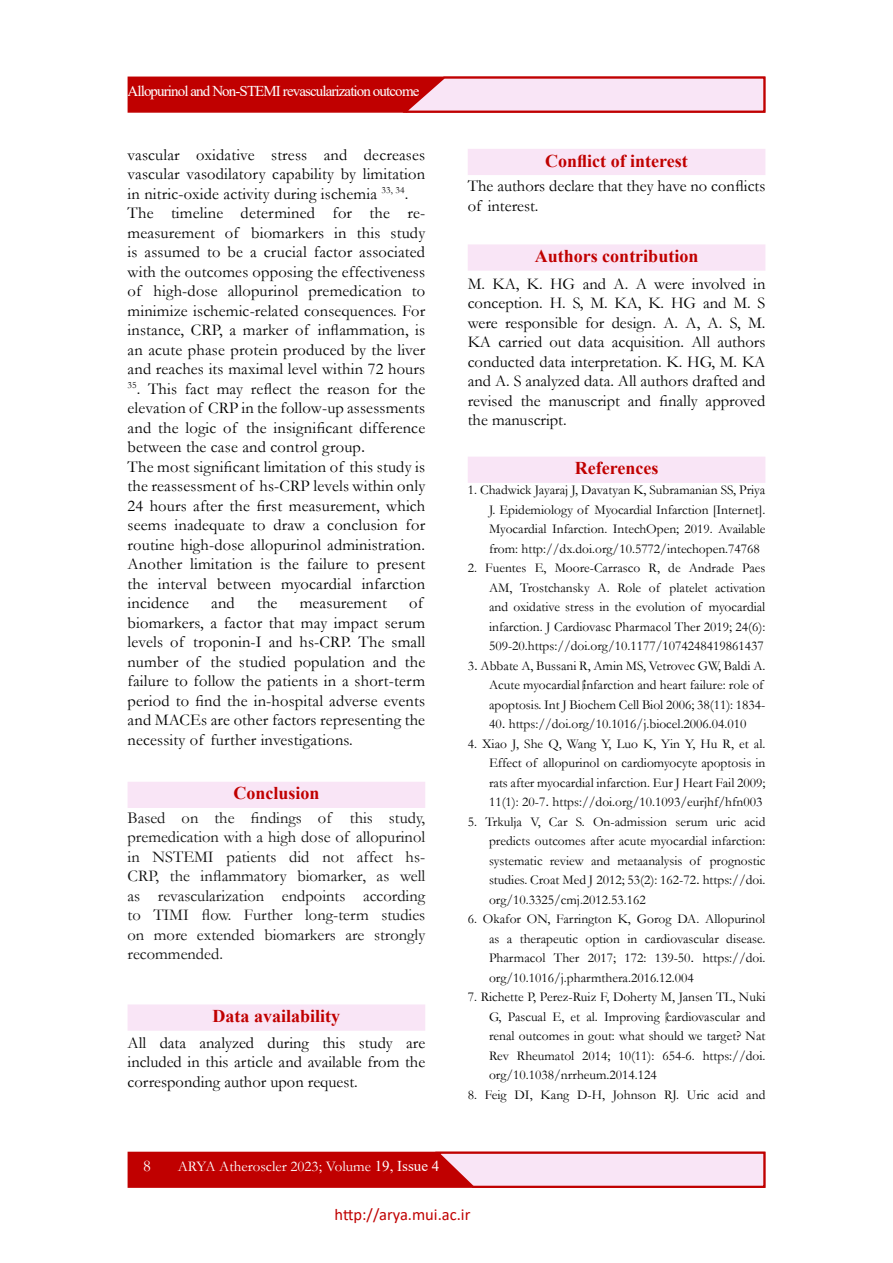
<style>
.page{position:relative;width:893px;height:1263px;background:#fff}
.page>*{position:absolute;margin:0;border:0;box-sizing:border-box;transform-origin:0 0}
.t1{font:700 18px "Times New Roman";color:#c00000}
.t2{font:16.5px/19.5px "Garamond";letter-spacing:.01em;color:#000}
.t3{font:16.5px/19.5px "Garamond";color:#111;text-align:justify}
.t4{font:16.5px "Calibri";color:#c00000}
.t5{font:16.5px "Garamond";color:#fff}
.t6{font:15px "Times New Roman";letter-spacing:-.06em;color:#fff}
.t7{font:15px "Garamond";color:#fff}
.t8{font:13.5px/19.5px "Garamond";color:#000;text-align:justify}
.s1{font-family:"Times New Roman"}
.s2{font-family:"Arial"}
</style>
<div class="page">
<div style="left:128px;top:1152px;width:637px;height:36px;background:#c00000;border:1px solid #c00000"></div>
<div style="left:128px;top:77px;width:637px;height:36px;background:#c00000;border:1px solid #c00000"></div>
<svg style="left:432px;top:1151px;width:334px;height:37px;background:#edb8c6"></svg>
<svg style="left:400px;top:76px;width:366px;height:37px;background:#edb8c5"></svg>
<div style="left:128px;top:782px;width:296px;height:25px;background:#f9e5f6"></div>
<div style="left:128px;top:782px;width:297px;height:26px;border:2px solid #f9e5f6"></div>
<div style="left:128px;top:1005px;width:296px;height:25px;background:#f9e5f6"></div>
<div style="left:128px;top:1004px;width:297px;height:27px;border:2px solid #f9e5f6"></div>
<div style="left:468px;top:457px;width:297px;height:25px;background:#f9e5f6"></div>
<div style="left:468px;top:457px;width:297px;height:26px;border:2px solid #f9e5f6"></div>
<div style="left:468px;top:150px;width:297px;height:24px;background:#f9e5f6"></div>
<div style="left:468px;top:149px;width:297px;height:26px;border:2px solid #f9e5f6"></div>
<div style="left:468px;top:245px;width:297px;height:25px;background:#f9e5f6"></div>
<div style="left:468px;top:244px;width:297px;height:27px;border:2px solid #f9e5f6"></div>
<p class="t6" style="left:128px;top:80px;width:294px">Allopurinol and Non-STEMI revascularization outcome</p>
<p class="t2" style="left:128px;top:144px;width:299px">vascular oxidative stress and decreases vascular vasodilatory capability by limitation in nitric-oxide activity during ischemia <sup>33,</sup> <sup>34</sup>.<br>The timeline determined for the re&shy;measurement of biomarkers in this study is assumed to be a crucial factor associated with the outcomes opposing the effectiveness of high-dose allopurinol premedication to minimize ischemic-related consequences. For instance, CRP, a marker of inflammation, is an acute phase protein produced by the liver and reaches its maximal level within 72 hours</p>
<p class="t2" style="left:128px;top:378px;width:299px"><sup>35</sup>. This fact may reflect the reason for the elevation of CRP in the follow-up assessments and the logic of the insignificant difference between the case and control group<span class="s1">.<br></span>The most significant limitation of this study is the reassessment of hs-CRP levels within only 24 hours after the first measurement, which seems inadequate to draw a conclusion for routine high-dose allopurinol administration.<br>Another limitation is the failure to present the interval between myocardial infarction incidence</p>
<p class="t2" style="left:211px;top:593px;width:25px">and</p>
<p class="t2" style="left:257px;top:593px;width:22px">the</p>
<p class="t2" style="left:300px;top:593px;width:89px">measurement</p>
<p class="t2" style="left:128px;top:593px;width:299px;text-indent:282px">of biomarkers, a factor that may impact serum levels of troponin-I and hs-CRP. The small number of the studied population and the failure to follow the patients in a short-term period to find the in-hospital adverse events and MACEs are other factors representing the necessity of further investigations.</p>
<p class="t1" style="left:233px;top:780px;width:88px">Conclusion</p>
<p class="t3" style="left:128px;top:807px;width:299px">Based on the findings of this study, premedication with a high dose of allopurinol in NSTEMI patients did not affect hs-CRP, the inflammatory biomarker, as well as revascularization endpoints according to TIMI flow. Further long-term studies on more extended biomarkers are strongly recommended.</p>
<p class="t1" style="left:213px;top:1003px;width:129px">Data availability</p>
<p class="t2" style="left:128px;top:1032px;width:299px;text-align:justify">All data analyzed during this study are included in this article and available from the corresponding author upon request.</p>
<p class="t1" style="left:545px;top:147px;width:144px">Conflict of interest</p>
<p class="t2" style="left:468px;top:176px;width:299px">The authors declare that they have no conflicts of interest.</p>
<p class="t1" style="left:535px;top:243px;width:165px">Authors contribution</p>
<p class="t2" style="left:468px;top:273px;width:299px;text-align:justify">M. KA, K. HG and A. A were involved in conception. H. S, M. KA, K. HG and M. S were responsible for design. A. A, A. S, M.<br>KA carried out data acquisition. All authors conducted data interpretation. K. HG, M. KA and A. S analyzed data. All authors drafted and revised the manuscript and finally approved the manuscript.</p>
<p class="t1" style="left:575px;top:455px;width:85px">References</p>
<p class="t8" style="left:489px;top:480px;width:278px;text-indent:-21px">1. Chadwick Jayaraj J, Davatyan K, Subramanian SS, Priya J. Epidemiology of Myocardial Infarction [Internet].<br>Myocardial Infarction. IntechOpen; 2019. Available from: http://dx.doi.org/10.5772/intechopen.74768</p>
<p class="t8" style="left:489px;top:558px;width:278px;text-indent:-21px">2. Fuentes E, Moore-Carrasco R, de Andrade Paes AM, Trostchansky A. Role of platelet activation and oxidative stress in the evolution of myocardial infarction. J Cardiovasc Pharmacol Ther 2019; 24(6):<br>509-20.https://doi.org/10.1177/1074248419861437</p>
<p class="t8" style="left:489px;top:655px;width:278px;text-align:left;text-indent:-21px">3<span class="s2">.</span> Abbate A, Bussani R, Amin MS, Vetrovec GW, Baldi A.<br>Acute myocardial infarction and heart failure: role of apoptosis. Int J Biochem Cell Biol 2006; 38(11): 1834-</p>
<p class="t8" style="left:489px;top:714px;width:259px">40<span class="s2">.</span> https://doi.org/10.1016/j.biocel.2006.04.010</p>
<p class="t8" style="left:489px;top:733px;width:278px;text-indent:-21px">4. Xiao J, She Q, Wang Y, Luo K, Yin Y, Hu R, et al.<br>Effect of allopurinol on cardiomyocyte apoptosis in rats after myocardial infarction. Eur J Heart Fail 2009; 11(1): 20-7<span class="s2">.</span> https://doi.org/10.1093/eurjhf/hfn003</p>
<p class="t8" style="left:489px;top:811px;width:278px;text-indent:-21px">5. Trkulja V, Car S. On-admission serum uric acid predicts outcomes after acute myocardial infarction: systematic review and metaanalysis of prognostic studies. Croat Med J 2012; 53(2): 162-72<span class="s2">.</span> https://doi. org/10.3325/cmj.2012.53.162</p>
<p class="t8" style="left:489px;top:909px;width:278px;text-indent:-21px">6. Okafor ON, Farrington K, Gorog DA. Allopurinol as a therapeutic option in cardiovascular disease.<br>Pharmacol Ther 2017; 172: 139-50<span class="s2">.</span> https://doi. org/10.1016/j.pharmthera.2016.12.004</p>
<p class="t8" style="left:489px;top:987px;width:278px;text-indent:-21px">7. Richette P, Perez-Ruiz F, Doherty M, Jansen TL, Nuki G, Pascual E, et al. Improving cardiovascular and renal outcomes in gout: what should we target? Nat Rev Rheumatol 2014; 10(11): 654-6. https://doi. org/10.1038/nrrheum.2014.124</p>
<p class="t8" style="left:468px;top:1084px;width:299px">8. Feig DI, Kang D-H, Johnson RJ. Uric acid and</p>
<p class="t5" style="left:143px;top:1155px;width:9px">8</p>
<p class="t7" style="left:178px;top:1156px;width:263px">ARYA Atheroscler 2023; Volume <span class="s1">19, Issue 4</span></p>
<p class="t4" style="left:335px;top:1202px;width:137px">http://arya.mui.ac.ir</p>
</div>
